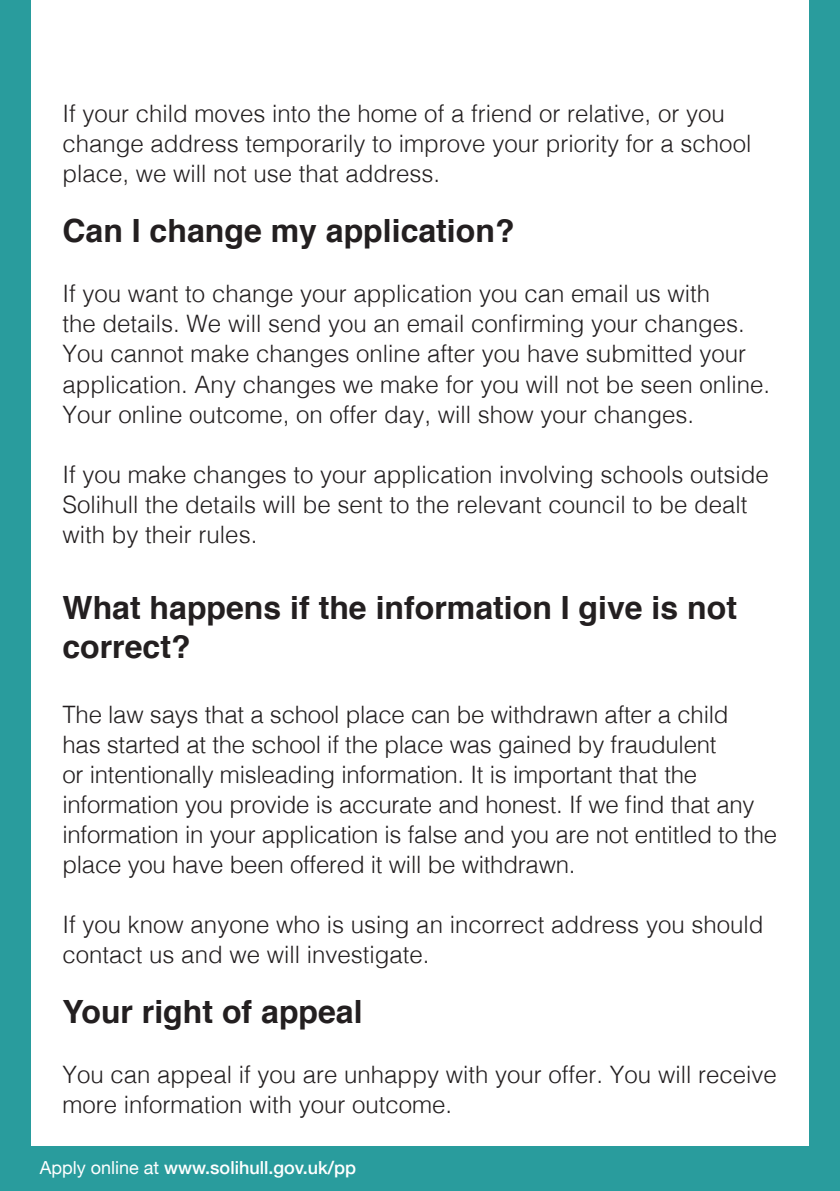
<style>
.page{position:relative;width:840px;height:1191px;background:#fff}
.page>*{position:absolute;margin:0;border:0;box-sizing:border-box;transform-origin:0 0}
.t1{font:700 32px/38.4px "Helvetica";color:#231f20}
.t2{font:300 24px/30px "Helvetica";color:#231f20}
.t3{font:500 18px "Helvetica Neue";color:#fff}
.s1{font-weight:400}
</style>
<div class="page">
<div style="left:0;top:0;width:839px;height:1191px;background:#299c9d"></div>
<div style="left:31px;top:0;width:777px;height:1145px;background:#fff"></div>
<p class="t2" style="left:62px;top:97px;width:690px">If your child moves into the home of a friend or relative, or you change address temporarily to improve your priority for a school place, we will not use that address.</p>
<p class="t1" style="left:62px;top:212px;width:453px">Can I change my application?</p>
<p class="t2" style="left:62px;top:277px;width:708px">If you want to change your application you can email us with<br>the details. We will send you an email confirming your changes.<br>You cannot make changes online after you have submitted your application. Any changes we make for you will not be seen online.<br>Your online outcome, on offer day, will show your changes.</p>
<p class="t2" style="left:62px;top:457px;width:707px">If you make changes to your application involving schools outside<br>Solihull the details will be sent to the relevant council to be dealt with by their rules.</p>
<p class="t1" style="left:62px;top:589px;width:675px">What happens if the information I give is not correct?</p>
<p class="t2" style="left:62px;top:697px;width:715px">The law says that a school place can be withdrawn after a child<br>has started at the school if the place was gained by fraudulent<br>or intentionally misleading information. It is important that the information you provide is accurate and honest. If we find that any information in your application is false and you are not entitled to the place you have been offered it will be withdrawn.</p>
<p class="t2" style="left:62px;top:907px;width:702px">If you know anyone who is using an incorrect address you should contact us and we will investigate.</p>
<p class="t1" style="left:62px;top:992px;width:301px">Your right of appeal</p>
<p class="t2" style="left:62px;top:1057px;width:715px">You can appeal if you are unhappy with your offer. You will receive more information with your outcome.</p>
<p class="t3" style="left:40px;top:1153px;width:318px"><span class="s1">Apply online at</span> www.solihull.gov.uk/pp</p>
</div>
